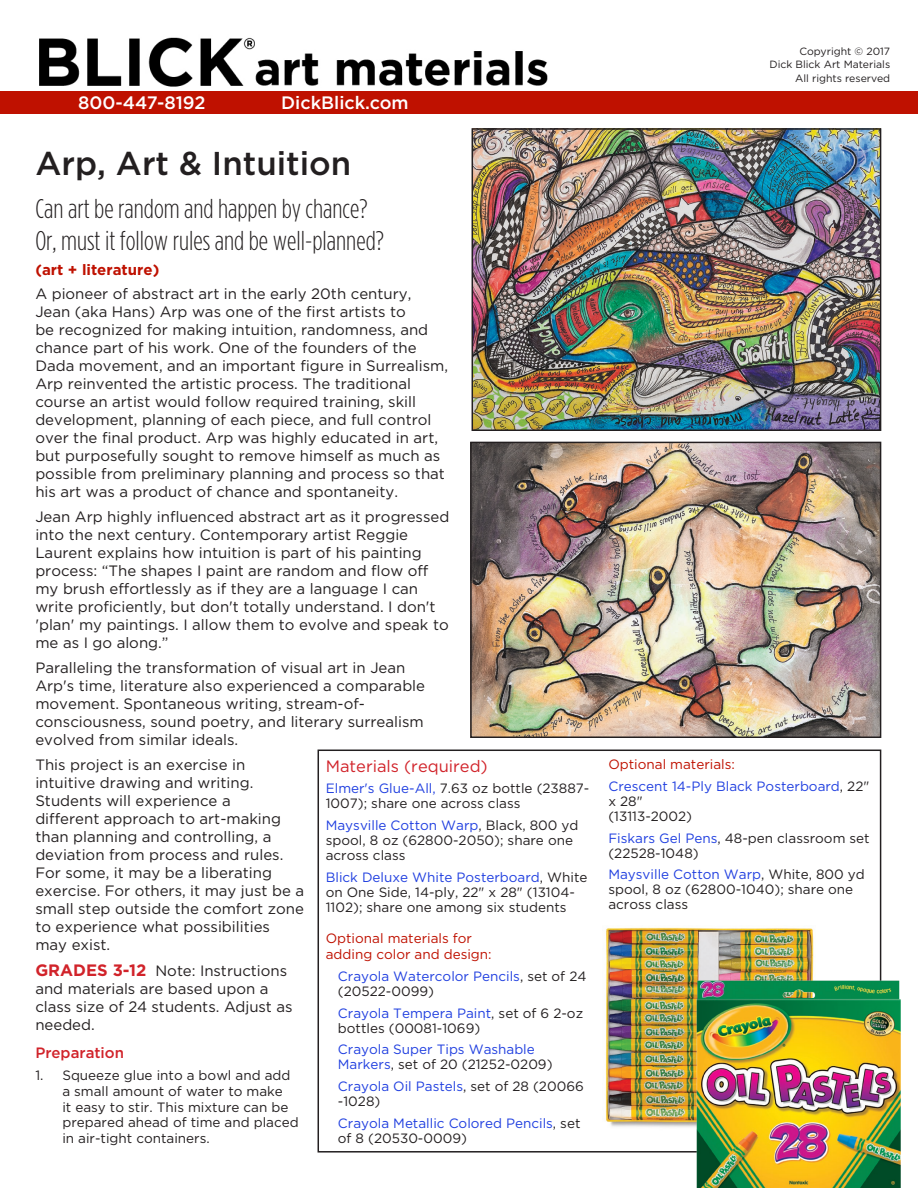
<style>
.page{position:relative;width:918px;height:1188px;background:#fff}
.page>*{position:absolute;margin:0;border:0;box-sizing:border-box;transform-origin:0 0}
.Cirriculum_links{font:500 33px "Gotham";color:#231f20}
.Description{font:300 27px "Gotham Condensed";color:#231f20}
.t1{font:500 18px "Gotham";color:#fff}
.Materials_Heading{font:16.5px "Gotham";color:#d1232a}
.Description-2{font:15px/18px "Gotham";color:#231f20}
.Description-3{font:700 15px "Gotham";color:#bf1100}
.Description-4{font:500 15px "Gotham";color:#d1232a}
.Materials_list{font:13.5px/15px "Gotham";color:#231f20}
.Materials_list-2{font:13.5px/15px "Gotham";color:#2140e0}
.Process_Steps{font:13.5px/15.8px "Gotham";color:#231f20}
.Materials_list-3{font:13.5px/16.5px "Gotham";color:#bf1100}
.t2{font:10.5px "Gotham";color:#231f20}
.s1{font-weight:700;font-size:16.5px;color:#d1232a}
.s2{color:#2140e0}
.s3{color:#231f20}
</style>
<div class="page">
<div style="left:0;top:91px;width:918px;height:22px;background:#bf1100"></div>
<img style="left:39px;top:37px;width:509px;height:50px">
<div style="left:318px;top:750px;width:563px;height:403px;border:2px solid #231f20"></div>
<img style="left:475px;top:131px;width:403px;height:297px">
<div style="left:472px;top:128px;width:409px;height:303px;border:2px solid #231f20"></div>
<img style="left:473px;top:445px;width:405px;height:290px">
<div style="left:470px;top:442px;width:411px;height:296px;border:2px solid #231f20"></div>
<img style="left:605px;top:927px;width:209px;height:209px">
<img style="left:697px;top:980px;width:204px;height:208px">
<p class="t1" style="left:78px;top:92px;width:129px">800-447-8192</p>
<p class="t1" style="left:281px;top:92px;width:129px">DickBlick.com</p>
<p class="Cirriculum_links" style="left:35px;top:144px;width:318px">Arp, Art &amp; Intuition</p>
<p class="Description" style="left:35px;top:194px;width:334px">Can art be random and happen by chance?</p>
<p class="Description" style="left:35px;top:226px;width:350px">Or, must it follow rules and be well-planned?</p>
<p class="Description-3" style="left:35px;top:261px;width:125px">(art + literature)</p>
<p class="Description-2" style="left:35px;top:285px;width:414px">A pioneer of abstract art in the early 20th century, Jean (aka Hans) Arp was one of the first artists to<br>be recognized for making intuition, randomness, and chance part of his work. One of the founders of the Dada movement, and an important figure in Surrealism, Arp reinvented the artistic process. The traditional course an artist would follow required training, skill development, planning of each piece, and full control over the final product. Arp was highly educated in art, but purposefully sought to remove himself as much as possible from preliminary planning and process so that his art was a product of chance and spontaneity.</p>
<p class="Description-2" style="left:35px;top:507px;width:416px">Jean Arp highly influenced abstract art as it progressed into the next century. Contemporary artist Reggie Laurent explains how intuition is part of his painting process: “The shapes I paint are random and flow off my brush effortlessly as if they are a language I can write proficiently, but don't totally understand. I don't 'plan' my paintings. I allow them to evolve and speak to me as I go along.”</p>
<p class="Description-2" style="left:35px;top:658px;width:391px">Paralleling the transformation of visual art in Jean Arp's time, literature also experienced a comparable movement. Spontaneous writing, stream-of&shy;consciousness, sound poetry, and literary surrealism evolved from similar ideals.</p>
<p class="Description-2" style="left:35px;top:755px;width:270px">This project is an exercise in intuitive drawing and writing.<br>Students will experience a<br>different approach to art-making than planning and controlling, a deviation from process and rules.<br>For some, it may be a liberating exercise. For others, it may just be a small step outside the comfort zone to experience what possibilities may exist.</p>
<p class="Description-2" style="left:35px;top:961px;width:259px"><span class="s1">GRADES 3-12</span> Note: Instructions and materials are based upon a class size of 24 students. Adjust as needed.</p>
<p class="Description-4" style="left:35px;top:1044px;width:90px">Preparation</p>
<p class="Process_Steps" style="left:62px;top:1067px;width:238px;text-indent:-27px">1. Squeeze glue into a bowl and add a small amount of water to make<br>it easy to stir. This mixture can be prepared ahead of time and placed in air-tight containers.</p>
<p class="Materials_Heading" style="left:326px;top:757px;width:164px">Materials (required)</p>
<p class="Materials_list" style="left:326px;top:781px;width:265px"><span class="s2">Elmer's Glue-All,</span> 7.63 oz bottle (23887-<br>1007); share one across class</p>
<p class="Materials_list" style="left:326px;top:818px;width:254px"><span class="s2">Maysville Cotton Warp</span>, Black, 800 yd spool, 8 oz (62800-2050); share one across class</p>
<p class="Materials_list" style="left:326px;top:869px;width:263px"><span class="s2">Blick Deluxe White Posterboard</span>, White on One Side, 14-ply, 22" x 28" (13104-<br>1102); share one among six students</p>
<p class="Materials_list-3" style="left:326px;top:929px;width:167px">Optional materials for adding color and design:</p>
<p class="Materials_list-2" style="left:338px;top:968px;width:250px">Crayola Watercolor Pencils<span class="s3">, set of 24 (20522-0099)</span></p>
<p class="Materials_list" style="left:338px;top:1005px;width:247px"><span class="s2">Crayola Tempera Paint</span>, set of 6 2-oz bottles (00081-1069)</p>
<p class="Materials_list-2" style="left:338px;top:1042px;width:216px">Crayola Super Tips Washable<br>Markers<span class="s3">, set of 20 (21252-0209)</span></p>
<p class="Materials_list" style="left:338px;top:1079px;width:247px"><span class="s2">Crayola Oil Pastels</span>, set of 28 (20066 -1028)</p>
<p class="Materials_list-2" style="left:338px;top:1115px;width:244px">Crayola Metallic Colored Pencils<span class="s3">, set of 8 (20530-0009)</span></p>
<p class="t2" style="left:799px;top:45px;width:92px">Copyright © 2017</p>
<p class="t2" style="left:769px;top:59px;width:122px">Dick Blick Art Materials</p>
<p class="t2" style="left:795px;top:72px;width:97px">All rights reserved</p>
<p class="Materials_list-3" style="left:608px;top:756px;width:128px">Optional materials:</p>
<p class="Materials_list-2" style="left:608px;top:778px;width:262px">Crescent 14-Ply Black Posterboard<span class="s3">, 22" x 28"<br>(13113-2002)</span></p>
<p class="Materials_list" style="left:608px;top:830px;width:263px"><span class="s2">Fiskars Gel Pens</span>, 48-pen classroom set (22528-1048)</p>
<p class="Materials_list" style="left:608px;top:867px;width:258px"><span class="s2">Maysville Cotton Warp</span>, White, 800 yd spool, 8 oz (62800-1040); share one across class</p>
</div>
